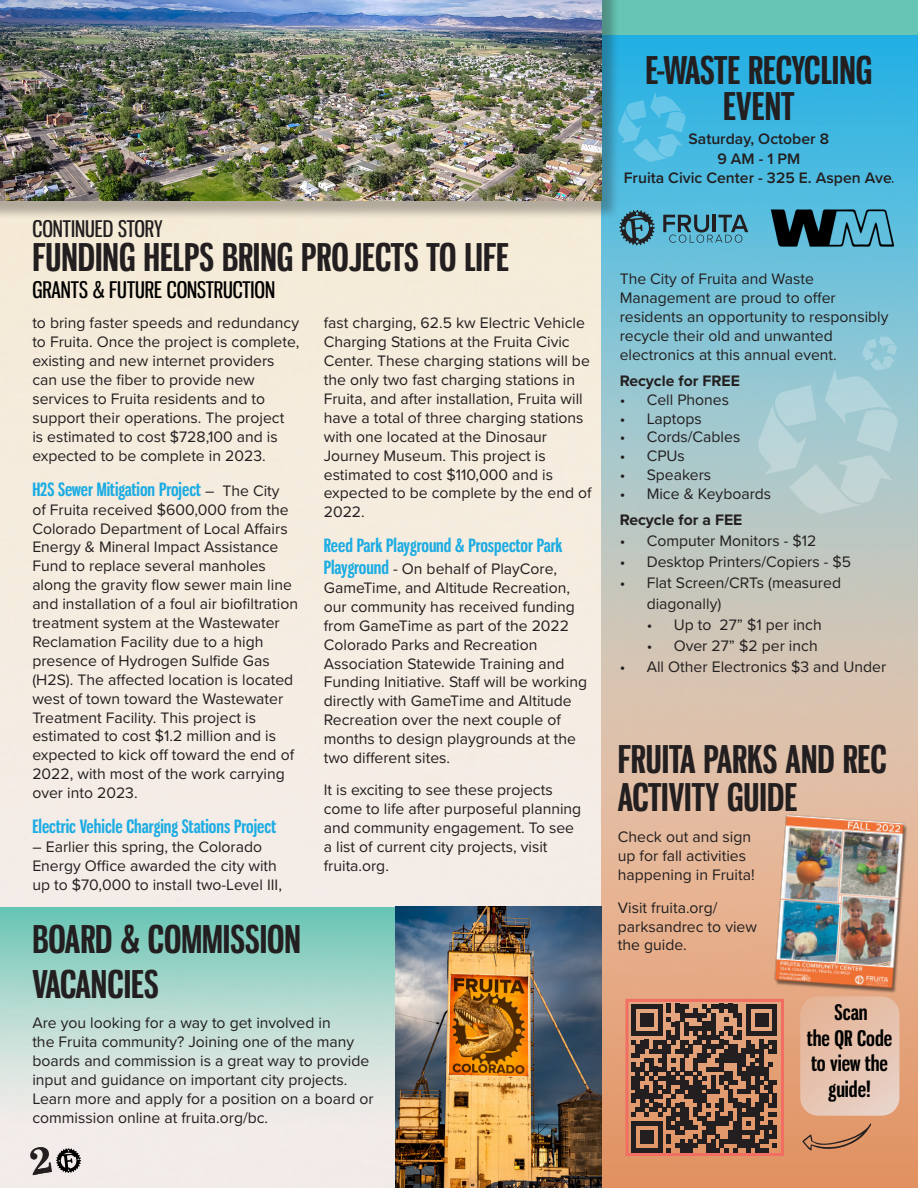
<style>
.page{position:relative;width:918px;height:1188px;background:#fff}
.page>*{position:absolute;margin:0;border:0;box-sizing:border-box;transform-origin:0 0}
.t1{font:700 37.5px/36px "Gnuolane Rg";color:#231f20;text-align:center}
.t2{font:22.5px "Gnuolane Rg";color:#000}
.t3{font:22.5px "Gnuolane Rg";color:#231f20}
.t4{font:700 21px/25.5px "Gnuolane Rg";color:#000;text-align:center}
.t5{font:700 18px "Gnuolane Rg";color:#1bace3}
.t6{font:15.75px/18.9px "Proxima Nova";color:#231f20}
.t7{font:600 15.75px "Proxima Nova";color:#231f20}
.t8{font:700 15.75px "Proxima Nova";color:#231f20}
.s1{font-family:"Gnuolane Rg";font-weight:700;font-size:18px;color:#1bace3}
.s2{font-family:"Proxima Nova";font-weight:400;font-size:15.75px;color:#231f20}
.s3{font-family:"Gnuolane Bk";font-weight:400}
</style>
<div class="page">
<div style="left:0;top:220px;width:601px;height:687px;background:#f5ece0"></div>
<div style="left:0;top:0;width:620px;height:220px;background:#231f20;opacity:.32"></div>
<img style="left:0;top:0;width:601px;height:201px">
<svg style="left:601px;top:0;width:317px;height:1188px;background:#a2bbb9"></svg>
<svg style="left:0;top:907px;width:395px;height:281px;background:#c2ddd6"></svg>
<svg style="left:663px;top:215px;width:85px;height:28px;background:#4c8da3"></svg>
<svg style="left:619px;top:210px;width:36px;height:36px"></svg>
<img style="left:769px;top:202px;width:127px;height:52px">
<svg style="left:618px;top:93px;width:68px;height:69px;background:#51bee4"></svg>
<svg style="left:757px;top:335px;width:142px;height:179px;background:#a8ccd2"></svg>
<svg style="left:631px;top:1004px;width:146px;height:148px;background:#6f5141"></svg>
<div style="left:625px;top:999px;width:159px;height:157px;border:3px solid #f26e62"></div>
<svg style="left:800px;top:996px;width:99px;height:120px;background:#e6c3b0"></svg>
<svg style="left:802px;top:1123px;width:69px;height:28px;background:#ca885f"></svg>
<img style="left:747px;top:786px;width:168px;height:231px">
<img style="left:395px;top:907px;width:206px;height:281px">
<svg style="left:29px;top:1146px;width:23px;height:29px"></svg>
<p class="t3" style="left:32px;top:215px;width:132px">CONTINUED STORY</p>
<p class="t1" style="left:32px;top:239px;width:478px">FUNDING HELPS BRING PROJECTS TO LIFE</p>
<p class="t2" style="left:32px;top:276px;width:244px">GRANTS &amp; FUTURE CONSTRUCTION</p>
<p class="t6" style="left:324px;top:313px;width:269px">fast charging, 62.5 kw Electric Vehicle Charging Stations at the Fruita Civic Center. These charging stations will be the only two fast charging stations in Fruita, and after installation, Fruita will have a total of three charging stations with one located at the Dinosaur Journey Museum. This project is estimated to cost $110,000 and is expected to be complete by the end of 2022.</p>
<p class="t5" style="left:324px;top:535px;width:240px">Reed Park Playground &amp; Prospector Park</p>
<p class="t6" style="left:324px;top:559px;width:265px"><span class="s1">Playground</span> - On behalf of PlayCore, GameTime, and Altitude Recreation, our community has received funding from GameTime as part of the 2022<br>Colorado Parks and Recreation Association Statewide Training and Funding Initiative. Staff will be working directly with GameTime and Altitude Recreation over the next couple of months to design playgrounds at the two different sites.</p>
<p class="t6" style="left:324px;top:780px;width:259px">It is exciting to see these projects come to life after purposeful planning and community engagement. To see a list of current city projects, visit fruita.org.</p>
<p class="t6" style="left:32px;top:313px;width:269px">to bring faster speeds and redundancy to Fruita. Once the project is complete, existing and new internet providers can use the fiber to provide new services to Fruita residents and to support their operations. The project<br>is estimated to cost $728,100 and is expected to be complete in 2023.</p>
<p class="t5" style="left:32px;top:478px;width:249px">H2S Sewer Mitigation Project <span class="s2">– The City</span></p>
<p class="t6" style="left:32px;top:499px;width:267px">of Fruita received $600,000 from the Colorado Department of Local Affairs Energy &amp; Mineral Impact Assistance Fund to replace several manholes along the gravity flow sewer main line and installation of a foul air biofiltration treatment system at the Wastewater Reclamation Facility due to a high presence of Hydrogen Sulfide Gas (H2S). The affected location is located west of town toward the Wastewater Treatment Facility. This project is estimated to cost $1.2 million and is expected to kick off toward the end of 2022, with most of the work carrying over into 2023.</p>
<p class="t5" style="left:32px;top:816px;width:245px">Electric Vehicle Charging Stations Project</p>
<p class="t6" style="left:32px;top:837px;width:251px">– Earlier this spring, the Colorado<br>Energy Office awarded the city with up to $70,000 to install two-Level III,</p>
<p class="t1" style="left:32px;top:917px;width:270px;line-height:45px;text-align:left">BOARD &amp; COMMISSION<br>VACANCIES</p>
<p class="t6" style="left:32px;top:1013px;width:343px">Are you looking for a way to get involved in<br>the Fruita community? Joining one of the many boards and commission is a great way to provide input and guidance on important city projects.<br>Learn more and apply for a position on a board or commission online at fruita.org/bc.</p>
<p class="t1" style="left:645px;top:52px;width:228px">E-WASTE RECYCLING<br>EVENT</p>
<p class="t7" style="left:689px;top:127px;width:142px">Saturday, October 8</p>
<p class="t7" style="left:717px;top:147px;width:84px">9 AM - 1 PM</p>
<p class="t7" style="left:624px;top:166px;width:272px">Fruita Civic Center - 325 E. Aspen Ave<span class="s3">.</span></p>
<p class="t6" style="left:620px;top:269px;width:270px">The City of Fruita and Waste<br>Management are proud to offer residents an opportunity to responsibly recycle their old and unwanted electronics at this annual event.</p>
<p class="t8" style="left:620px;top:369px;width:122px">Recycle for FREE</p>
<p class="t6" style="left:620px;top:389px;width:111px">• Cell Phones</p>
<p class="t6" style="left:620px;top:408px;width:84px">• Laptops</p>
<p class="t6" style="left:620px;top:427px;width:122px">• Cords/Cables</p>
<p class="t6" style="left:620px;top:446px;width:67px">• CPUs</p>
<p class="t6" style="left:620px;top:465px;width:93px">• Speakers</p>
<p class="t6" style="left:620px;top:484px;width:153px">• Mice &amp; Keyboards</p>
<p class="t8" style="left:620px;top:508px;width:124px">Recycle for a FEE</p>
<p class="t6" style="left:620px;top:530px;width:198px">• Computer Monitors - $12</p>
<p class="t6" style="left:620px;top:551px;width:233px">• Desktop Printers/Copiers - $5</p>
<p class="t6" style="left:647px;top:571px;width:196px;line-height:21px;text-indent:-27px">• Flat Screen/CRTs (measured diagonally)</p>
<p class="t6" style="left:647px;top:614px;width:177px">• Up to 27” $1 per inch</p>
<p class="t6" style="left:647px;top:635px;width:173px">• Over 27” $2 per inch</p>
<p class="t6" style="left:620px;top:656px;width:268px">• All Other Electronics $3 and Under</p>
<p class="t1" style="left:618px;top:741px;width:270px">FRUITA PARKS AND REC</p>
<p class="t1" style="left:618px;top:779px;width:181px">ACTIVITY GUIDE</p>
<p class="t6" style="left:618px;top:827px;width:138px">Check out and sign up for fall activities happening in Fruita!</p>
<p class="t6" style="left:618px;top:897px;width:141px">Visit fruita.org/ parksandrec to view the guide.</p>
<p class="t4" style="left:807px;top:1000px;width:87px">Scan<br>the QR Code to view the guide!</p>
</div>
